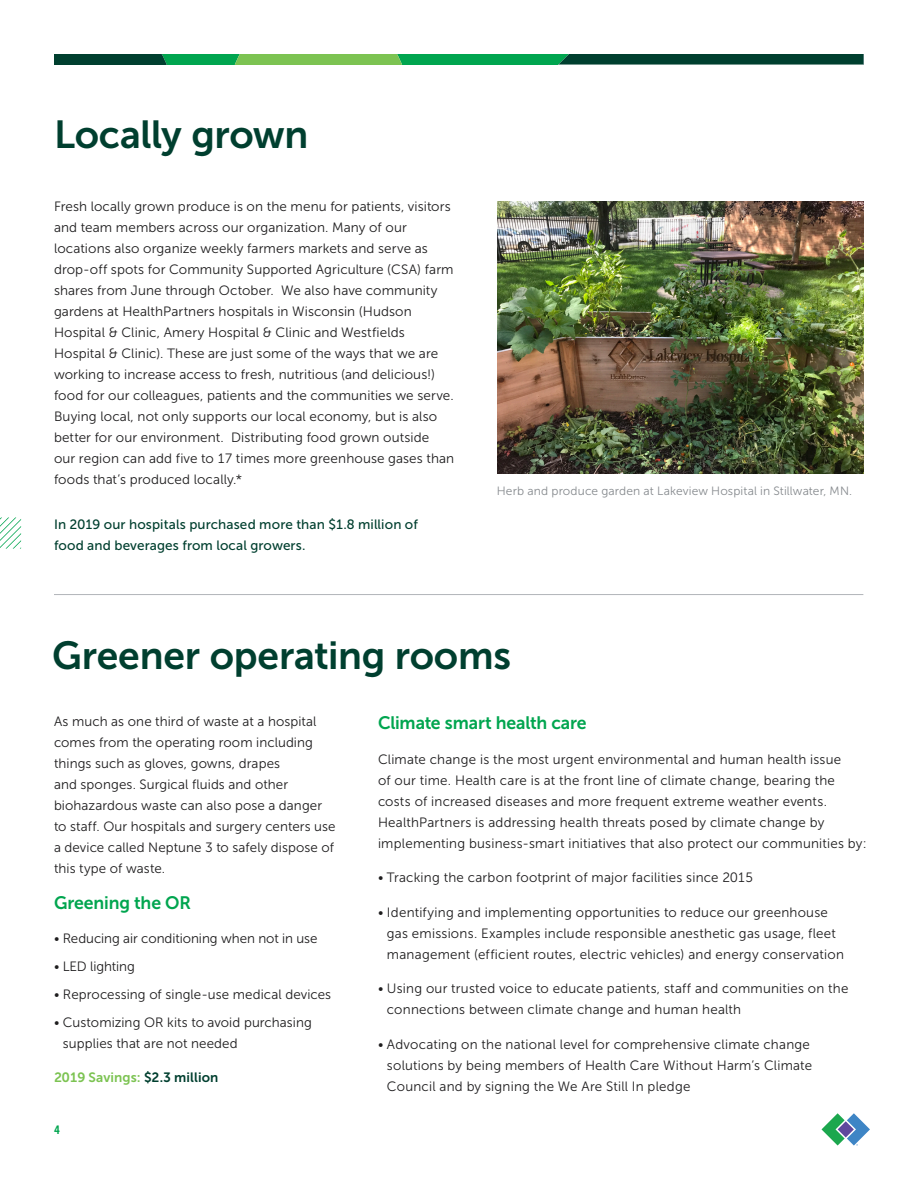
<style>
.page{position:relative;width:918px;height:1188px;background:#fff}
.page>*{position:absolute;margin:0;border:0;box-sizing:border-box;transform-origin:0 0}
.FLYER_H1__Header{font:39px "Museo Sans 700";letter-spacing:-.005em;color:#003f2f}
.SUB{font:18px "Museo Sans 700";letter-spacing:-.01em;color:#00a54f}
.OE_Body{font:13.5px/21px "Museo Sans 300";letter-spacing:.01em;color:#1e1d1e}
.OE_Body-2{font:13.5px/21px "Museo Sans 500";letter-spacing:.01em;color:#003f2f}
.OE_Body-3{font:13.5px "Museo Sans 700";letter-spacing:.005em;color:#7cc352}
.Legal_Job{font:12px "Museo Sans 300";letter-spacing:.01em;color:#868a8e}
.t1{font:12px "Museo Sans Cond 700";color:#00a54f}
.s1{color:#003f2f}
</style>
<div class="page">
<svg style="left:54px;top:54px;width:810px;height:11px;background:#1d7a42"></svg>
<svg style="left:822px;top:1113px;width:48px;height:33px"></svg>
<svg style="left:0;top:517px;width:21px;height:32px"></svg>
<img style="left:497px;top:201px;width:367px;height:273px">
<hr style="left:54px;top:594px;width:809px;height:1px;background:#b2b5b9">
<p class="FLYER_H1__Header" style="left:54px;top:113px;width:256px">Locally grown</p>
<p class="OE_Body" style="left:54px;top:196px;width:402px">Fresh locally grown produce is on the menu for patients, visitors and team members across our organization. Many of our locations also organize weekly farmers markets and serve as drop-off spots for Community Supported Agriculture (CSA) farm shares from June through October. We also have community gardens at HealthPartners hospitals in Wisconsin (Hudson Hospital &amp; Clinic, Amery Hospital &amp; Clinic and Westfields Hospital &amp; Clinic). These are just some of the ways that we are working to increase access to fresh, nutritious (and delicious!) food for our colleagues, patients and the communities we serve.<br>Buying local, not only supports our local economy, but is also better for our environment. Distributing food grown outside<br>our region can add five to 17 times more greenhouse gases than foods that’s produced locally.*</p>
<p class="OE_Body-2" style="left:54px;top:514px;width:365px">In 2019 our hospitals purchased more than $1.8 million of food and beverages from local growers.</p>
<p class="Legal_Job" style="left:497px;top:484px;width:357px">Herb and produce garden at Lakeview Hospital in Stillwater, MN.</p>
<p class="FLYER_H1__Header" style="left:52px;top:634px;width:461px">Greener operating rooms</p>
<p class="OE_Body" style="left:54px;top:711px;width:283px">As much as one third of waste at a hospital comes from the operating room including things such as gloves, gowns, drapes<br>and sponges. Surgical fluids and other biohazardous waste can also pose a danger to staff. Our hospitals and surgery centers use a device called Neptune 3 to safely dispose of this type of waste.</p>
<p class="SUB" style="left:378px;top:713px;width:210px">Climate smart health care</p>
<p class="OE_Body" style="left:378px;top:748px;width:490px">Climate change is the most urgent environmental and human health issue<br>of our time. Health care is at the front line of climate change, bearing the costs of increased diseases and more frequent extreme weather events.<br>HealthPartners is addressing health threats posed by climate change by implementing business-smart initiatives that also protect our communities by:</p>
<p class="OE_Body" style="left:378px;top:867px;width:376px">• Tracking the carbon footprint of major facilities since 2015</p>
<p class="OE_Body" style="left:387px;top:901px;width:459px;text-indent:-9px">• Identifying and implementing opportunities to reduce our greenhouse gas emissions. Examples include responsible anesthetic gas usage, fleet management (efficient routes, electric vehicles) and energy conservation</p>
<p class="OE_Body" style="left:387px;top:978px;width:463px;text-indent:-9px">• Using our trusted voice to educate patients, staff and communities on the connections between climate change and human health</p>
<p class="OE_Body" style="left:387px;top:1033px;width:427px;text-indent:-9px">• Advocating on the national level for comprehensive climate change solutions by being members of Health Care Without Harm’s Climate<br>Council and by signing the We Are Still In pledge</p>
<p class="SUB" style="left:54px;top:893px;width:139px">Greening the OR</p>
<p class="OE_Body" style="left:54px;top:928px;width:265px">• Reducing air conditioning when not in use</p>
<p class="OE_Body" style="left:54px;top:956px;width:83px">• LED lighting</p>
<p class="OE_Body" style="left:54px;top:984px;width:279px">• Reprocessing of single-use medical devices</p>
<p class="OE_Body" style="left:63px;top:1012px;width:251px;text-indent:-9px">• Customizing OR kits to avoid purchasing supplies that are not needed</p>
<p class="OE_Body-3" style="left:54px;top:1070px;width:166px">2019 Savings: <span class="s1">$2.3 million</span></p>
<p class="t1" style="left:54px;top:1123px;width:7px">4</p>
</div>
